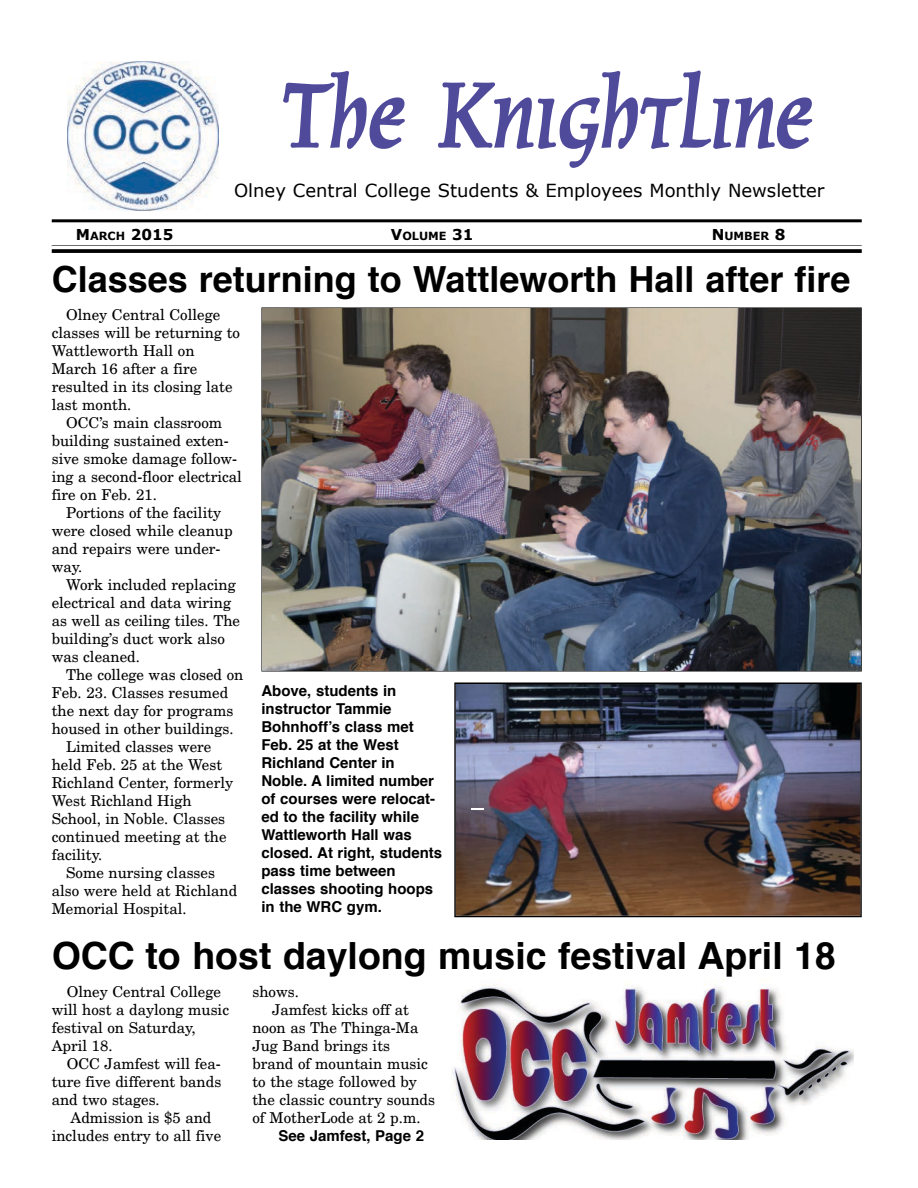
<style>
.page{position:relative;width:918px;height:1188px;background:#fff}
.page>*{position:absolute;margin:0;border:0;box-sizing:border-box;transform-origin:0 0}
.t1{font:105px "Oxford";color:#504a9b}
.t2{font:700 37.5px "Helvetica";color:#000}
.t3{font:700 36px "Helvetica";color:#000}
.t4{font:18px "Verdana";color:#000}
.t5{font:15px/18px "New Century Schlbk";color:#000}
.t6{font:700 15px/18px "Helvetica";color:#000}
.t7{font:700 15px "Verdana";color:#000}
.t8{font:700 11.25px "Verdana";color:#000}
.s1{font-size:11.25px}
.s2{font-size:15px}
</style>
<div class="page">
<hr style="left:52px;top:219px;width:810px;height:3px;background:#000">
<hr style="left:52px;top:245px;width:810px;height:1px;background:#000">
<svg style="left:52px;top:249px;width:810px;height:4px;background:#0f0f0f"></svg>
<svg style="left:283px;top:71px;width:122px;height:78px"></svg>
<svg style="left:438px;top:70px;width:375px;height:98px"></svg>
<img style="left:67px;top:61px;width:117px;height:150px">
<img style="left:182px;top:61px;width:36px;height:121px">
<img style="left:178px;top:182px;width:29px;height:27px">
<img style="left:263px;top:309px;width:597px;height:361px">
<img style="left:860px;top:309px;width:1px;height:52px">
<img style="left:810px;top:360px;width:50px;height:310px">
<img style="left:263px;top:670px;width:548px;height:1px">
<svg style="left:454px;top:682px;width:408px;height:235px;background:#343333"></svg>
<img style="left:456px;top:684px;width:404px;height:232px">
<img style="left:452px;top:980px;width:401px;height:160px">
<svg style="left:471px;top:808px;width:13px;height:1px"></svg>
<h1 class="t1" style="left:281px;top:56px;width:533px">The Knightline</h1>
<p class="t4" style="left:234px;top:179px;width:592px">Olney Central College Students &amp; Employees Monthly Newsletter</p>
<p class="t7" style="left:76px;top:225px;width:99px">M<span class="s1">ARCH</span> 2015</p>
<p class="t8" style="left:391px;top:229px;width:84px"><span class="s2">V</span>OLUME <span class="s2">31</span></p>
<p class="t8" style="left:712px;top:229px;width:75px"><span class="s2">N</span>UMBER <span class="s2">8</span></p>
<h3 class="t3" style="left:52px;top:264px;width:800px">Classes returning to Wattleworth Hall after fire</h3>
<p class="t5" style="left:52px;top:306px;width:190px;text-indent:14px">Olney Central College classes will be returning to<br>Wattleworth Hall on<br>March 16 after a fire resulted in its closing late last month.</p>
<p class="t5" style="left:52px;top:414px;width:192px;text-indent:14px">OCC’s main classroom building sustained exten&shy;sive smoke damage follow&shy;ing a second-floor electrical fire on Feb. 21.</p>
<p class="t5" style="left:52px;top:504px;width:182px;text-indent:14px">Portions of the facility were closed while cleanup and repairs were under&shy;way.</p>
<p class="t5" style="left:52px;top:576px;width:190px;text-indent:14px">Work included replacing electrical and data wiring as well as ceiling tiles. The building’s duct work also was cleaned.</p>
<p class="t5" style="left:66px;top:666px;width:179px">The college was closed on</p>
<p class="t5" style="left:52px;top:684px;width:178px">Feb. 23. Classes resumed</p>
<p class="t5" style="left:52px;top:702px;width:183px">the next day for programs</p>
<p class="t5" style="left:52px;top:720px;width:183px">housed in other buildings.</p>
<p class="t5" style="left:66px;top:738px;width:147px">Limited classes were</p>
<p class="t5" style="left:52px;top:756px;width:172px">held Feb. 25 at the West</p>
<p class="t5" style="left:52px;top:774px;width:183px">Richland Center, formerly</p>
<p class="t5" style="left:52px;top:792px;width:142px">West Richland High</p>
<p class="t5" style="left:52px;top:810px;width:175px">School, in Noble. Classes</p>
<p class="t5" style="left:52px;top:828px;width:176px">continued meeting at the</p>
<p class="t5" style="left:52px;top:846px;width:52px">facility.</p>
<p class="t5" style="left:66px;top:864px;width:150px">Some nursing classes</p>
<p class="t5" style="left:52px;top:882px;width:187px">also were held at Richland</p>
<p class="t5" style="left:52px;top:900px;width:136px">Memorial Hospital.</p>
<p class="t6" style="left:261px;top:683px;width:182px">Above, students in instructor Tammie<br>Bohnhoff’s class met<br>Feb. 25 at the West<br>Richland Center in<br>Noble. A limited number of courses were relocat&shy;ed to the facility while<br>Wattleworth Hall was closed. At right, students pass time between classes shooting hoops in the WRC gym.</p>
<h2 class="t2" style="left:52px;top:940px;width:786px">OCC to host daylong music festival April 18</h2>
<p class="t5" style="left:52px;top:983px;width:179px;text-indent:15px">Olney Central College will host a daylong music festival on Saturday,<br>April 18.</p>
<p class="t5" style="left:52px;top:1055px;width:171px;text-align:justify;text-indent:15px">OCC Jamfest will fea&shy;ture five different bands and two stages.</p>
<p class="t5" style="left:52px;top:1109px;width:171px;text-indent:19px">Admission is $5 and includes entry to all five</p>
<p class="t5" style="left:252px;top:983px;width:48px">shows.</p>
<p class="t5" style="left:272px;top:1001px;width:138px">Jamfest kicks off at</p>
<p class="t5" style="left:252px;top:1019px;width:168px">noon as The Thinga-Ma</p>
<p class="t5" style="left:252px;top:1037px;width:139px">Jug Band brings its</p>
<p class="t5" style="left:252px;top:1055px;width:177px">brand of mountain music</p>
<p class="t5" style="left:252px;top:1073px;width:166px">to the stage followed by</p>
<p class="t5" style="left:252px;top:1091px;width:184px">the classic country sounds</p>
<p class="t5" style="left:252px;top:1109px;width:170px">of MotherLode at 2 p.m.</p>
<p class="t6" style="left:279px;top:1128px;width:147px">See Jamfest, Page 2</p>
</div>
